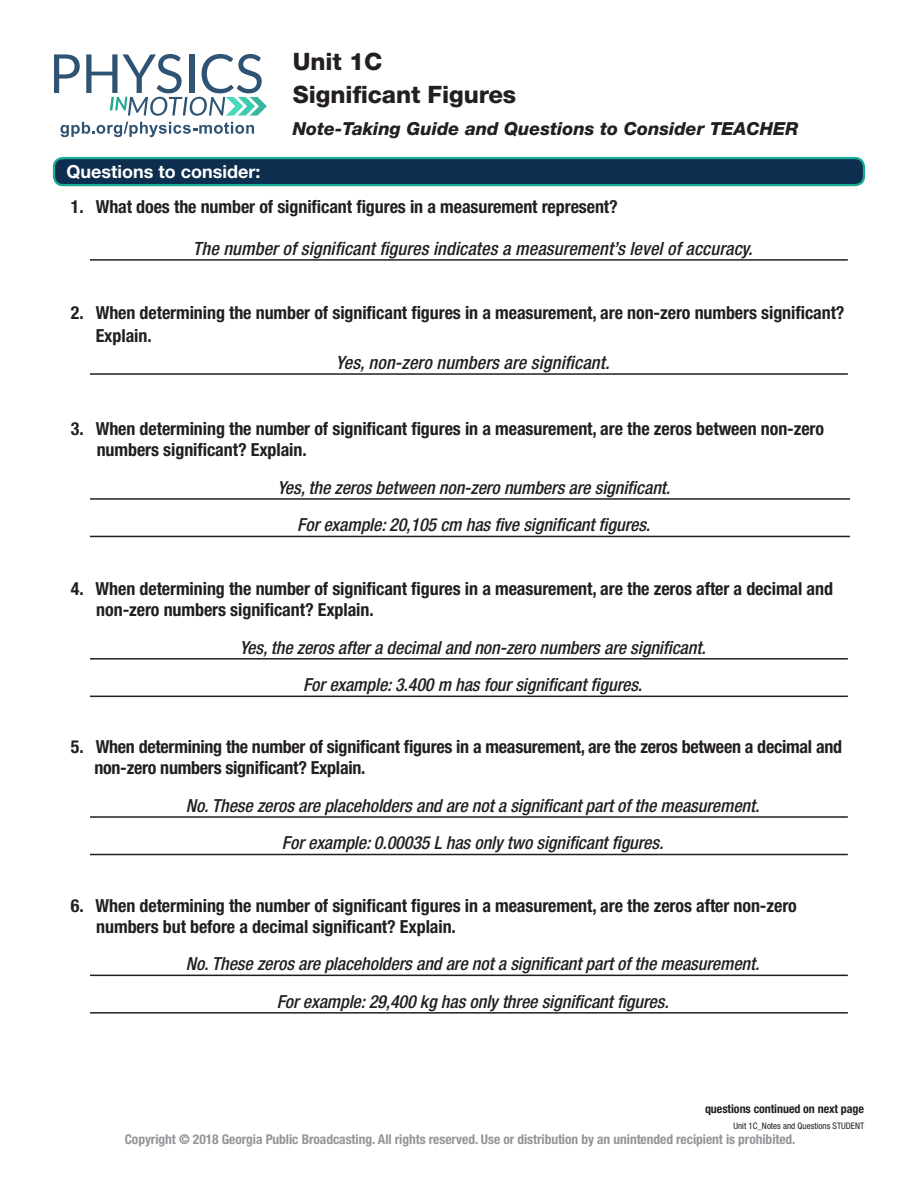
<style>
.page{position:relative;width:918px;height:1188px;background:#fff}
.page>*{position:absolute;margin:0;border:0;box-sizing:border-box;transform-origin:0 0}
.t1{font:800 24px/33.5px "Helvetica Neue LT Std";letter-spacing:-.005em;color:#231f20}
.answer_style{font:italic 500 condensed 18.3px "Helvetica Neue LT Std";letter-spacing:.005em;color:#231f20}
.question_style{font:700 condensed 18px/21px "Helvetica Neue LT Std";letter-spacing:-.005em;color:#231f20}
.answer_style-2{font:italic 500 condensed 18px "Helvetica Neue LT Std";letter-spacing:-.005em;color:#231f20}
.question_longer_styl{font:700 condensed 18px/21px "Helvetica Neue LT Std";letter-spacing:-.005em;color:#231f20}
.t2{font:italic 800 18px "Helvetica Neue LT Std";color:#231f20}
.Fillable_Blanks{font:700 18px "Helvetica Neue LT Std";color:#fff}
.t3{font:700 condensed 13.5px "Helvetica Neue LT Std";letter-spacing:-.005em;color:#939598}
.t4{font:700 condensed 12px "Helvetica Neue LT Std";letter-spacing:-.005em;color:#231f20}
.t5{font:condensed 9px "Helvetica Neue LT Std";color:#231f20}
</style>
<div class="page">
<svg style="left:54px;top:54px;width:26px;height:39px"></svg>
<svg style="left:86px;top:54px;width:181px;height:62px"></svg>
<svg style="left:61px;top:122px;width:193px;height:15px"></svg>
<div style="left:54px;top:158px;width:810px;height:27px;background:#0e2e50;border-radius:9px"></div>
<div style="left:53px;top:157px;width:812px;height:29px;border:2px solid #1aac93;border-radius:9px"></div>
<hr style="left:90px;top:259px;width:758px;height:2px;background:#231f20">
<hr style="left:90px;top:975px;width:758px;height:1px;background:#231f20">
<hr style="left:90px;top:1012px;width:758px;height:2px;background:#231f20">
<hr style="left:90px;top:816px;width:758px;height:2px;background:#231f20">
<hr style="left:90px;top:854px;width:758px;height:1px;background:#231f20">
<hr style="left:90px;top:658px;width:758px;height:2px;background:#231f20">
<hr style="left:90px;top:696px;width:758px;height:1px;background:#231f20">
<hr style="left:90px;top:498px;width:760px;height:2px;background:#231f20">
<hr style="left:90px;top:536px;width:760px;height:1px;background:#231f20">
<hr style="left:90px;top:373px;width:758px;height:2px;background:#231f20">
<h1 class="t1" style="left:293px;top:44px;width:225px">Unit 1C<br>Significant Figures</h1>
<p class="t2" style="left:293px;top:118px;width:507px">Note-Taking Guide and Questions to Consider TEACHER</p>
<p class="Fillable_Blanks" style="left:67px;top:160px;width:195px">Questions to consider:</p>
<p class="question_longer_styl" style="left:71px;top:196px;width:548px">1. What does the number of significant figures in a measurement represent?</p>
<p class="answer_style" style="left:193px;top:237px;width:561px">The number of significant figures indicates a measurement’s level of accuracy.</p>
<p class="question_style" style="left:96px;top:301px;width:750px;line-height:22.5px;text-indent:-25px">2. When determining the number of significant figures in a measurement, are non-zero numbers significant?<br>Explain.</p>
<p class="answer_style" style="left:336px;top:351px;width:275px">Yes, non-zero numbers are significant.</p>
<p class="question_style" style="left:97px;top:418px;width:729px;text-indent:-26px">3. When determining the number of significant figures in a measurement, are the zeros between non-zero numbers significant? Explain.</p>
<p class="answer_style-2" style="left:277px;top:477px;width:394px">Yes, the zeros between non-zero numbers are significant.</p>
<p class="answer_style-2" style="left:297px;top:514px;width:355px">For example: 20,105 cm has five significant figures.</p>
<p class="question_longer_styl" style="left:96px;top:578px;width:738px;text-indent:-25px">4. When determining the number of significant figures in a measurement, are the zeros after a decimal and non-zero numbers significant? Explain.</p>
<p class="answer_style-2" style="left:240px;top:636px;width:467px">Yes, the zeros after a decimal and non-zero numbers are significant.</p>
<p class="answer_style-2" style="left:303px;top:674px;width:341px">For example: 3.400 m has four significant figures.</p>
<p class="question_style" style="left:94px;top:736px;width:749px;text-indent:-24px">5. When determining the number of significant figures in a measurement, are the zeros between a decimal and non-zero numbers significant? Explain.</p>
<p class="answer_style-2" style="left:186px;top:795px;width:575px">No. These zeros are placeholders and are not a significant part of the measurement.</p>
<p class="answer_style-2" style="left:282px;top:832px;width:383px">For example: 0.00035 L has only two significant figures.</p>
<p class="question_style" style="left:96px;top:894px;width:702px;text-indent:-25px">6. When determining the number of significant figures in a measurement, are the zeros after non-zero numbers but before a decimal significant? Explain.</p>
<p class="answer_style-2" style="left:186px;top:953px;width:575px">No. These zeros are placeholders and are not a significant part of the measurement.</p>
<p class="answer_style-2" style="left:277px;top:990px;width:394px">For example: 29,400 kg has only three significant figures.</p>
<p class="t4" style="left:705px;top:1102px;width:160px">questions continued on next page</p>
<p class="t5" style="left:733px;top:1121px;width:132px">Unit 1C_Notes and Questions STUDENT</p>
<p class="t3" style="left:125px;top:1131px;width:672px">Copyright © 2018 Georgia Public Broadcasting. All rights reserved. Use or distribution by an unintended recipient is prohibited.</p>
</div>
